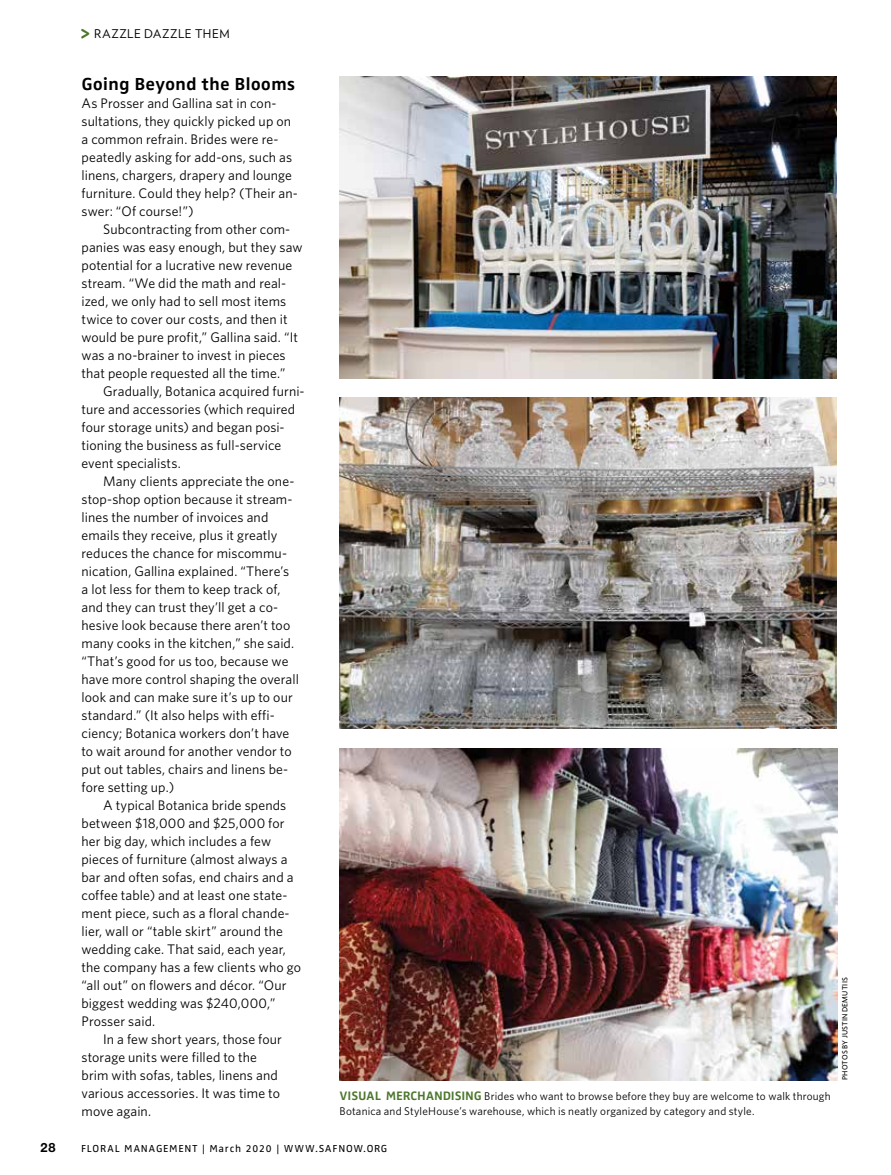
<style>
.page{position:relative;width:891px;height:1175px;background:#fff}
.page>*{position:absolute;margin:0;border:0;box-sizing:border-box;transform-origin:0 0}
.t1{font:700 18px "Zwo Corr Pro";letter-spacing:-.005em;color:#000}
.p_noindent{font:13.8px/18px "Whitney";letter-spacing:.005em;color:#000}
.t2{font:700 12.75px "Helvetica Neue LT Std";color:#000}
.h1_eyebrow{font:12px "Verlag";letter-spacing:.045em;color:#000}
.p_caption{font:11.25px/15px "Whitney";letter-spacing:.015em;color:#000}
.t3{font:10.5px "Zwo Corr Pro";letter-spacing:.055em;color:#000}
.p_credit{font:500 7.5px "Whitney";letter-spacing:.025em;color:#000}
.s1{font-family:"Helvetica Rounded LT Std";font-weight:900;font-size:18.75px;color:#4c762c}
.s2{font-family:"Zwo Corr Pro";font-weight:700;font-size:12.75px;color:#4c762c}
</style>
<div class="page">
<img style="left:340px;top:748px;width:497px;height:332px">
<img style="left:340px;top:397px;width:497px;height:331px">
<img style="left:340px;top:77px;width:497px;height:301px">
<p class="h1_eyebrow" style="left:81px;top:25px;width:150px"><span class="s1">&gt;</span> RAZZLE DAZZLE THEM</p>
<p class="t1" style="left:82px;top:70px;width:216px">Going Beyond the Blooms</p>
<p class="p_noindent" style="left:82px;top:94px;width:218px">As Prosser and Gallina sat in con&shy;sultations, they quickly picked up on a common refrain. Brides were re&shy;peatedly asking for add-ons, such as linens, chargers, drapery and lounge furniture. Could they help? (Their an&shy;swer: “Of course!”)</p>
<p class="p_noindent" style="left:82px;top:220px;width:222px;text-indent:22px">Subcontracting from other com&shy;panies was easy enough, but they saw potential for a lucrative new revenue stream. “We did the math and real&shy;ized, we only had to sell most items twice to cover our costs, and then it would be pure profit,” Gallina said. “It was a no-brainer to invest in pieces that people requested all the time.”</p>
<p class="p_noindent" style="left:82px;top:382px;width:225px;text-indent:22px">Gradually, Botanica acquired furni&shy;ture and accessories (which required four storage units) and began posi&shy;tioning the business as full-service event specialists.</p>
<p class="p_noindent" style="left:82px;top:472px;width:219px;text-indent:22px">Many clients appreciate the one&shy;stop-shop option because it stream&shy;lines the number of invoices and emails they receive, plus it greatly reduces the chance for miscommu&shy;nication, Gallina explained. “There’s a lot less for them to keep track of, and they can trust they’ll get a co&shy;hesive look because there aren’t too many cooks in the kitchen,” she said. “That’s good for us too, because we have more control shaping the overall look and can make sure it’s up to our standard.” (It also helps with effi&shy;ciency; Botanica workers don’t have to wait around for another vendor to put out tables, chairs and linens be&shy;fore setting up.)</p>
<p class="p_noindent" style="left:82px;top:796px;width:221px;text-indent:22px">A typical Botanica bride spends between $18,000 and $25,000 for her big day, which includes a few pieces of furniture (almost always a bar and often sofas, end chairs and a coffee table) and at least one state&shy;ment piece, such as a floral chande&shy;lier, wall or “table skirt” around the wedding cake. That said, each year, the company has a few clients who go “all out” on flowers and décor. “Our biggest wedding was $240,000,”<br>Prosser said.</p>
<p class="p_noindent" style="left:82px;top:1030px;width:202px;text-indent:22px">In a few short years, those four storage units were filled to the brim with sofas, tables, linens and various accessories. It was time to move again.</p>
<p class="p_caption" style="left:340px;top:1088px;width:493px"><span class="s2">VISUAL MERCHANDISING</span> Brides who want to browse before they buy are welcome to walk through<br>Botanica and StyleHouse’s warehouse, which is neatly organized by category and style.</p>
<p class="t2" style="left:40px;top:1140px;width:17px">28</p>
<p class="t3" style="left:81px;top:1141px;width:308px">FLORAL MANAGEMENT | March 2020 | WWW.SAFNOW.ORG</p>
<p class="p_credit" style="left:840px;top:1080px;width:104px;rotate:-90deg">PHOTOS BY JUSTIN DEMUTIIS</p>
</div>
